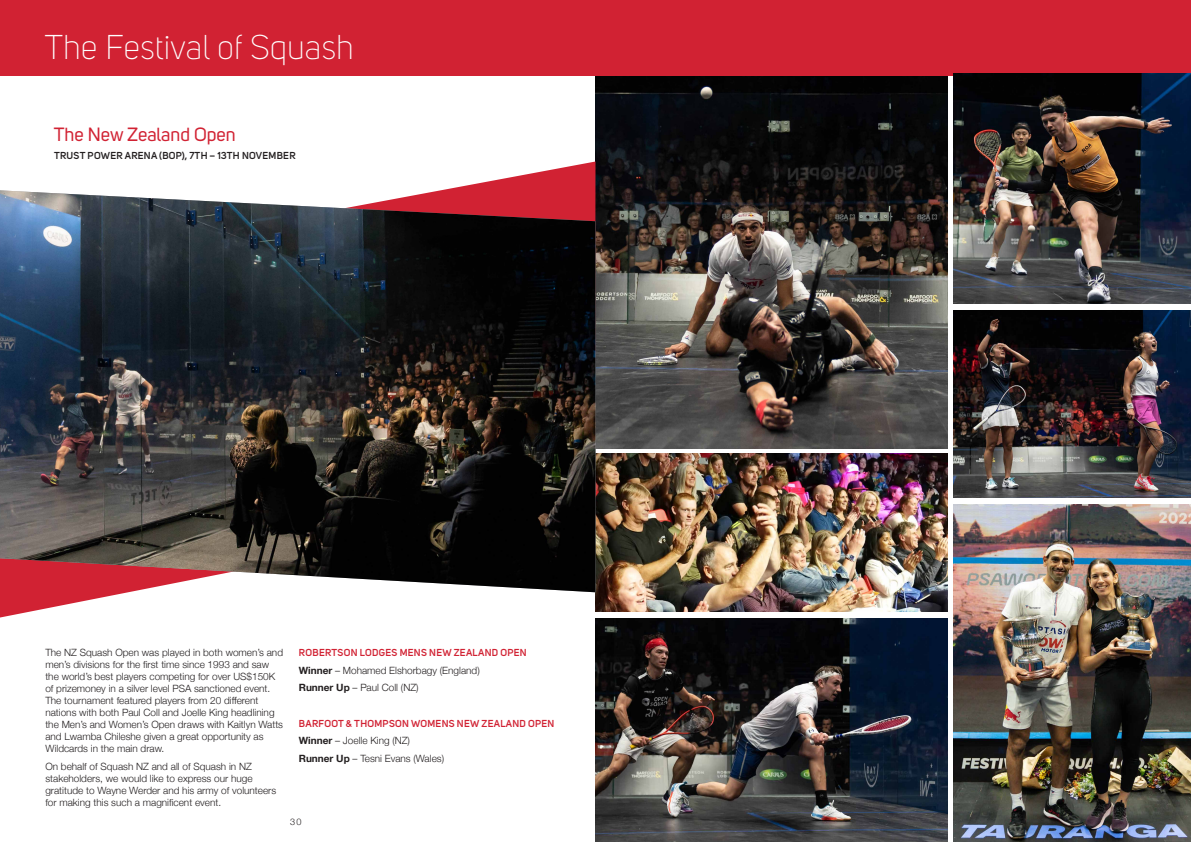
<style>
.page{position:relative;width:1191px;height:842px;background:#fff}
.page>*{position:absolute;margin:0;border:0;box-sizing:border-box;transform-origin:0 0}
.t1{font:300 34px "Uni Sans";color:#fff}
.t2{font:19px "Uni Sans";color:#d12233}
.t3{font:300 10px/12px "Helvetica Neue";color:#231f20}
.t4{font:600 10px "Uni Sans";letter-spacing:.03em;color:#d12233}
.t5{font:600 10px "Uni Sans";letter-spacing:.03em;color:#231f20}
.t6{font:300 9.1px "Helvetica Neue";color:#231f20}
.s1{font-weight:700}
</style>
<div class="page">
<img style="left:595px;top:75px;width:352px;height:373px">
<svg style="left:0;top:592px;width:129px;height:25px"></svg>
<svg style="left:443px;top:161px;width:152px;height:29px"></svg>
<img style="left:595px;top:454px;width:352px;height:158px">
<div style="left:0;top:0;width:1191px;height:75px;background:#d12233"></div>
<img style="left:0;top:190px;width:595px;height:402px">
<img style="left:953px;top:310px;width:238px;height:188px">
<img style="left:953px;top:74px;width:238px;height:230px">
<img style="left:953px;top:505px;width:238px;height:337px">
<img style="left:595px;top:618px;width:352px;height:224px">
<p class="t1" style="left:44px;top:27px;width:311px">The Festival of Squash</p>
<p class="t2" style="left:54px;top:124px;width:183px">The New Zealand Open</p>
<p class="t5" style="left:54px;top:150px;width:243px">TRUST POWER ARENA (BOP), 7TH – 13TH NOVEMBER</p>
<p class="t3" style="left:45px;top:646px;width:239px">The NZ Squash Open was played in both women’s and men’s divisions for the first time since 1993 and saw the world’s best players competing for over US$150K of prizemoney in a silver level PSA sanctioned event.<br>The tournament featured players from 20 different nations with both Paul Coll and Joelle King headlining the Men’s and Women’s Open draws with Kaitlyn Watts and Lwamba Chileshe given a great opportunity as Wildcards in the main draw.</p>
<p class="t3" style="left:45px;top:759px;width:232px">On behalf of Squash NZ and all of Squash in NZ stakeholders, we would like to express our huge gratitude to Wayne Werder and his army of volunteers for making this such a magnificent event.</p>
<p class="t4" style="left:299px;top:647px;width:229px">ROBERTSON LODGES MENS NEW ZEALAND OPEN</p>
<p class="t3" style="left:299px;top:663px;width:182px"><span class="s1">Winner</span> – Mohamed Elshorbagy (England)</p>
<p class="t3" style="left:299px;top:681px;width:121px"><span class="s1">Runner Up</span> – Paul Coll (NZ)</p>
<p class="t4" style="left:299px;top:717px;width:257px">BARFOOT &amp; THOMPSON WOMENS NEW ZEALAND OPEN</p>
<p class="t3" style="left:299px;top:734px;width:113px"><span class="s1">Winner</span> – Joelle King (NZ)</p>
<p class="t3" style="left:299px;top:752px;width:147px"><span class="s1">Runner Up</span> – Tesni Evans (Wales)</p>
<p class="t6" style="left:290px;top:814px;width:13px">30</p>
</div>
